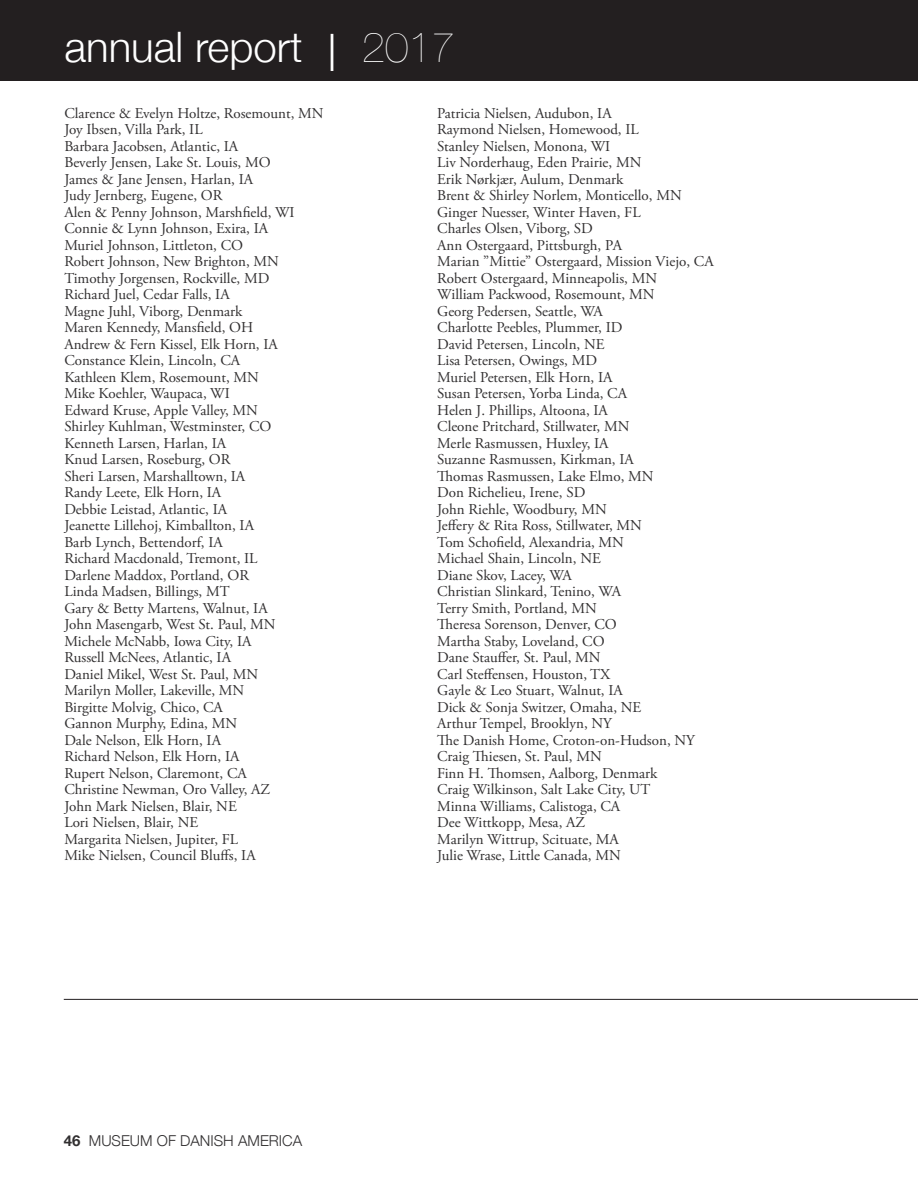
<style>
.page{position:relative;width:918px;height:1188px;background:#fff}
.page>*{position:absolute;margin:0;border:0;box-sizing:border-box;transform-origin:0 0}
.t1{font:300 42px "Helvetica Neue";color:#fff}
.t2{font:200 42px "Helvetica Neue";color:#fff}
.t3{font:15px/16.5px "Adobe Garamond Pro";color:#312f30}
.t4{font:300 15px "Helvetica Neue";color:#312f30}
.t5{font:700 15px "Helvetica Neue";color:#312f30}
.s1{font-weight:400;font-size:36px}
.s2{font-weight:200}
</style>
<div class="page">
<hr style="left:64px;top:999px;width:854px;height:1px;background:#231f20">
<div style="left:0;top:0;width:918px;height:81px;background:#231f20"></div>
<h1 class="t1" style="left:64px;top:13px;width:392px">annual report <span class="s1">│</span> <span class="s2">2017</span></h1>
<p class="t3" style="left:64px;top:105px;width:261px">Clarence &amp; Evelyn Holtze, Rosemount, MN<br>Joy Ibsen, Villa Park, IL<br>Barbara Jacobsen, Atlantic, IA<br>Beverly Jensen, Lake St. Louis, MO<br>James &amp; Jane Jensen, Harlan, IA<br>Judy Jernberg, Eugene, OR<br>Alen &amp; Penny Johnson, Marshfield, WI<br>Connie &amp; Lynn Johnson, Exira, IA<br>Muriel Johnson, Littleton, CO<br>Robert Johnson, New Brighton, MN<br>Timothy Jorgensen, Rockville, MD<br>Richard Juel, Cedar Falls, IA<br>Magne Juhl, Viborg, Denmark<br>Maren Kennedy, Mansfield, OH<br>Andrew &amp; Fern Kissel, Elk Horn, IA<br>Constance Klein, Lincoln, CA<br>Kathleen Klem, Rosemount, MN<br>Mike Koehler, Waupaca, WI<br>Edward Kruse, Apple Valley, MN<br>Shirley Kuhlman, Westminster, CO<br>Kenneth Larsen, Harlan, IA<br>Knud Larsen, Roseburg, OR<br>Sheri Larsen, Marshalltown, IA<br>Randy Leete, Elk Horn, IA<br>Debbie Leistad, Atlantic, IA<br>Jeanette Lillehoj, Kimballton, IA<br>Barb Lynch, Bettendorf, IA<br>Richard Macdonald, Tremont, IL<br>Darlene Maddox, Portland, OR<br>Linda Madsen, Billings, MT<br>Gary &amp; Betty Martens, Walnut, IA<br>John Masengarb, West St. Paul, MN<br>Michele McNabb, Iowa City, IA<br>Russell McNees, Atlantic, IA<br>Daniel Mikel, West St. Paul, MN<br>Marilyn Moller, Lakeville, MN<br>Birgitte Molvig, Chico, CA<br>Gannon Murphy, Edina, MN<br>Dale Nelson, Elk Horn, IA<br>Richard Nelson, Elk Horn, IA<br>Rupert Nelson, Claremont, CA<br>Christine Newman, Oro Valley, AZ<br>John Mark Nielsen, Blair, NE<br>Lori Nielsen, Blair, NE<br>Margarita Nielsen, Jupiter, FL<br>Mike Nielsen, Council Bluffs, IA</p>
<p class="t3" style="left:437px;top:105px;width:278px">Patricia Nielsen, Audubon, IA<br>Raymond Nielsen, Homewood, IL<br>Stanley Nielsen, Monona, WI<br>Liv Norderhaug, Eden Prairie, MN<br>Erik Nørkjær, Aulum, Denmark<br>Brent &amp; Shirley Norlem, Monticello, MN<br>Ginger Nuesser, Winter Haven, FL<br>Charles Olsen, Viborg, SD<br>Ann Ostergaard, Pittsburgh, PA<br>Marian ”Mittie” Ostergaard, Mission Viejo, CA<br>Robert Ostergaard, Minneapolis, MN<br>William Packwood, Rosemount, MN<br>Georg Pedersen, Seattle, WA<br>Charlotte Peebles, Plummer, ID<br>David Petersen, Lincoln, NE<br>Lisa Petersen, Owings, MD<br>Muriel Petersen, Elk Horn, IA<br>Susan Petersen, Yorba Linda, CA<br>Helen J. Phillips, Altoona, IA<br>Cleone Pritchard, Stillwater, MN<br>Merle Rasmussen, Huxley, IA<br>Suzanne Rasmussen, Kirkman, IA<br>Thomas Rasmussen, Lake Elmo, MN<br>Don Richelieu, Irene, SD<br>John Riehle, Woodbury, MN<br>Jeffery &amp; Rita Ross, Stillwater, MN<br>Tom Schofield, Alexandria, MN<br>Michael Shain, Lincoln, NE<br>Diane Skov, Lacey, WA<br>Christian Slinkard, Tenino, WA<br>Terry Smith, Portland, MN<br>Theresa Sorenson, Denver, CO<br>Martha Staby, Loveland, CO<br>Dane Stauffer, St. Paul, MN<br>Carl Steffensen, Houston, TX<br>Gayle &amp; Leo Stuart, Walnut, IA<br>Dick &amp; Sonja Switzer, Omaha, NE<br>Arthur Tempel, Brooklyn, NY<br>The Danish Home, Croton-on-Hudson, NY<br>Craig Thiesen, St. Paul, MN<br>Finn H. Thomsen, Aalborg, Denmark<br>Craig Wilkinson, Salt Lake City, UT<br>Minna Williams, Calistoga, CA<br>Dee Wittkopp, Mesa, AZ<br>Marilyn Wittrup, Scituate, MA<br>Julie Wrase, Little Canada, MN</p>
<h1 class="t2" style="left:431px;top:14px;width:25px">6</h1>
<p class="t5" style="left:64px;top:1129px;width:18px">46</p>
<p class="t4" style="left:89px;top:1128px;width:213px">Museum of Danish America</p>
</div>
